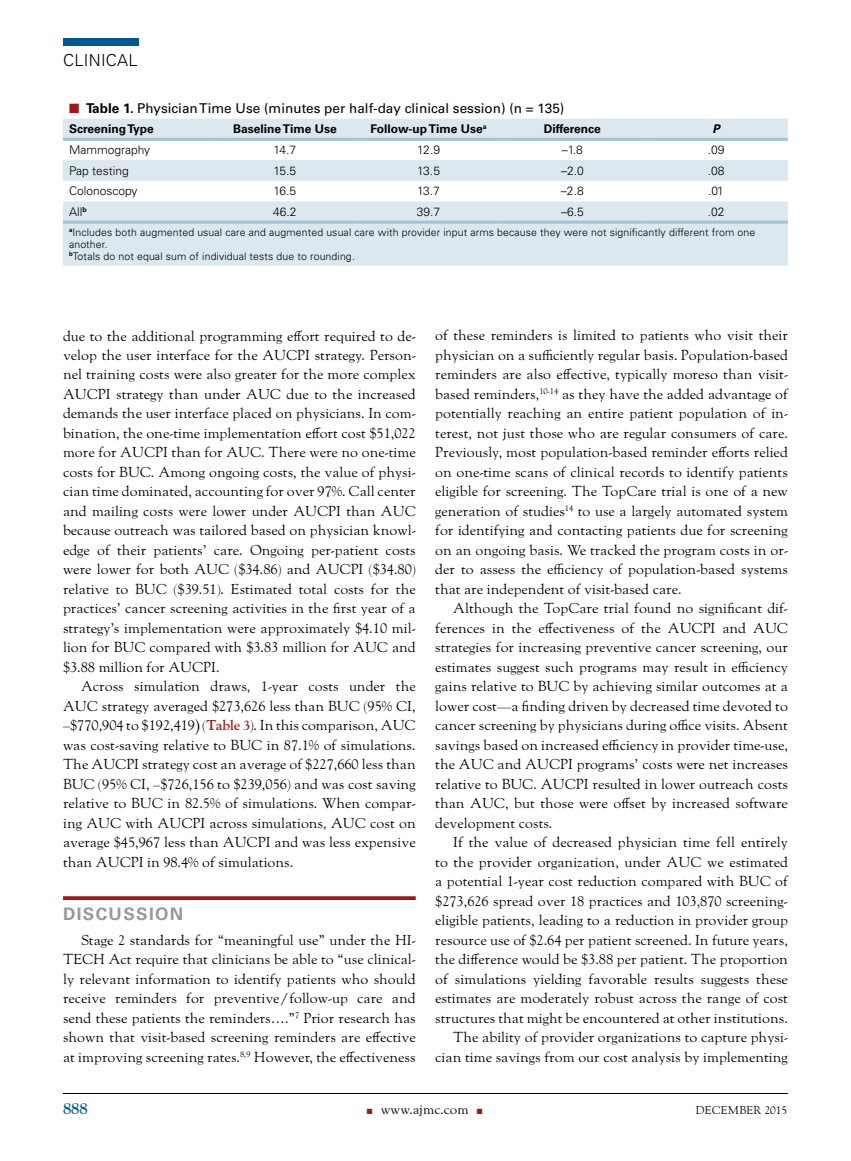
<style>
.page{position:relative;width:851px;height:1161px;background:#fff}
.page>*{position:absolute;margin:0;border:0;box-sizing:border-box;transform-origin:0 0}
.t1{font:700 17.25px "Univers LT Std";letter-spacing:.075em;color:#999}
.t2{font:300 16.5px "Univers LT Std";letter-spacing:.02em;color:#000}
.t3{font:700 16.5px "LTC Goudy Oldstyle Pro";color:#005890}
.t4{font:14.25px/19.5px "LTC Goudy Oldstyle Pro";color:#000;text-align:justify}
.t5{font:13.5px "Univers LT Std";color:#000}
.t6{font:13.5px "LTC Goudy Oldstyle Pro";color:#000}
.t7{font:300 12px "Univers LT Std";color:#000}
.t8{font:700 12px "Univers LT Std";color:#000}
.t9{font:italic 700 12px "Univers LT Std";color:#000}
.t10{font:11.25px "LTC Goudy Oldstyle Pro";letter-spacing:.02em;color:#000}
.t11{font:300 10.5px/12px "Univers LT Std";letter-spacing:.01em;color:#000}
.s1{color:#a51617}
.s2{font-weight:700}
.s3{font-weight:700;color:#a51617}
</style>
<div class="page">
<hr style="left:63px;top:1093px;width:725px;height:1px;background:#000">
<div style="left:63px;top:39px;width:76px;height:7px;background:#005890"></div>
<svg style="left:63px;top:896px;width:353px;height:4px"></svg>
<svg style="left:63px;top:119px;width:725px;height:147px;fill:#dce8ef"></svg>
<hr style="left:63px;top:138px;width:150px;height:3px;background:#a2c3d4">
<hr style="left:213px;top:138px;width:144px;height:3px;background:#a2c3d4">
<hr style="left:357px;top:138px;width:143px;height:3px;background:#a2c3d4">
<hr style="left:500px;top:138px;width:144px;height:3px;background:#a2c3d4">
<hr style="left:644px;top:138px;width:143px;height:3px;background:#a2c3d4">
<hr style="left:63px;top:221px;width:150px;height:3px;background:#a2c3d4">
<hr style="left:213px;top:221px;width:144px;height:3px;background:#a2c3d4">
<hr style="left:357px;top:221px;width:143px;height:3px;background:#a2c3d4">
<hr style="left:500px;top:221px;width:144px;height:3px;background:#a2c3d4">
<hr style="left:644px;top:221px;width:143px;height:3px;background:#a2c3d4">
<p class="t2" style="left:63px;top:50px;width:76px">CLINICAL</p>
<p class="t5" style="left:69px;top:100px;width:497px"><span class="s1">■</span> <span class="s2">Table 1.</span> Physician Time Use (minutes per half-day clinical session) (n = 135)</p>
<p class="t8" style="left:69px;top:122px;width:86px">Screening Type</p>
<p class="t8" style="left:233px;top:122px;width:105px">Baseline Time Use</p>
<p class="t8" style="left:370px;top:122px;width:118px">Follow-up Time Use<sup>a</sup></p>
<p class="t8" style="left:544px;top:122px;width:58px">Difference</p>
<p class="t9" style="left:712px;top:122px;width:9px">P</p>
<p class="t7" style="left:69px;top:143px;width:83px">Mammography</p>
<p class="t7" style="left:273px;top:143px;width:24px">14.7</p>
<p class="t7" style="left:417px;top:143px;width:24px">12.9</p>
<p class="t7" style="left:562px;top:143px;width:22px">–1.8</p>
<p class="t7" style="left:707px;top:143px;width:18px">.09</p>
<p class="t7" style="left:69px;top:163px;width:61px">Pap testing</p>
<p class="t7" style="left:273px;top:163px;width:24px">15.5</p>
<p class="t7" style="left:417px;top:163px;width:24px">13.5</p>
<p class="t7" style="left:561px;top:163px;width:24px">–2.0</p>
<p class="t7" style="left:707px;top:163px;width:18px">.08</p>
<p class="t7" style="left:69px;top:184px;width:70px">Colonoscopy</p>
<p class="t7" style="left:273px;top:184px;width:24px">16.5</p>
<p class="t7" style="left:417px;top:184px;width:24px">13.7</p>
<p class="t7" style="left:561px;top:184px;width:24px">–2.8</p>
<p class="t7" style="left:708px;top:184px;width:17px">.01</p>
<p class="t7" style="left:69px;top:205px;width:19px">All<sup>b</sup></p>
<p class="t7" style="left:273px;top:205px;width:25px">46.2</p>
<p class="t7" style="left:417px;top:205px;width:25px">39.7</p>
<p class="t7" style="left:561px;top:205px;width:24px">–6.5</p>
<p class="t7" style="left:707px;top:205px;width:18px">.02</p>
<p class="t11" style="left:69px;top:226px;width:687px"><sup>a</sup>Includes both augmented usual care and augmented usual care with provider input arms because they were not significantly different from one another.<br><sup>b</sup>Totals do not equal sum of individual tests due to rounding.</p>
<p class="t4" style="left:63px;top:327px;width:354px">due to the additional programming effort required to de&shy;velop the user interface for the AUCPI strategy. Person&shy;nel training costs were also greater for the more complex AUCPI strategy than under AUC due to the increased demands the user interface placed on physicians. In com&shy;bination, the one-time implementation effort cost $51,022 more for AUCPI than for AUC. There were no one-time costs for BUC. Among ongoing costs, the value of physi&shy;cian time dominated, accounting for over 97%. Call center and mailing costs were lower under AUCPI than AUC because outreach was tailored based on physician knowl&shy;edge of their patients’ care. Ongoing per-patient costs were lower for both AUC ($34.86) and AUCPI ($34.80) relative to BUC ($39.51). Estimated total costs for the practices’ cancer screening activities in the first year of a strategy’s implementation were approximately $4.10 mil&shy;lion for BUC compared with $3.83 million for AUC and $3.88 million for AUCPI.</p>
<p class="t4" style="left:63px;top:678px;width:354px;text-indent:18px">Across simulation draws, 1-year costs under the AUC strategy averaged $273,626 less than BUC (95% CI, –$770,904 to $192,419<span class="s2">)</span> (<span class="s3">Table 3</span>). In this comparison, AUC was cost-saving relative to BUC in 87.1% of simulations.<br>The AUCPI strategy cost an average of $227,660 less than BUC (95% CI, –$726,156 to $239,056) and was cost saving relative to BUC in 82.5% of simulations. When compar&shy;ing AUC with AUCPI across simulations, AUC cost on average $45,967 less than AUCPI and was less expensive than AUCPI in 98.4% of simulations.</p>
<p class="t1" style="left:63px;top:903px;width:122px">DISCUSSION</p>
<p class="t4" style="left:63px;top:931px;width:354px;text-indent:18px">Stage 2 standards for “meaningful use” under the HI-TECH Act require that clinicians be able to “use clinical&shy;ly relevant information to identify patients who should receive reminders for preventive/follow-up care and send these patients the reminders….”<sup>7</sup> Prior research has shown that visit-based screening reminders are effective at improving screening rates.<sup>8,9</sup> However, the effectiveness</p>
<p class="t4" style="left:435px;top:327px;width:354px">of these reminders is limited to patients who visit their physician on a sufficiently regular basis. Population-based reminders are also effective, typically moreso than visit&shy;based reminders,<sup>10-14</sup> as they have the added advantage of potentially reaching an entire patient population of in&shy;terest, not just those who are regular consumers of care.<br>Previously, most population-based reminder efforts relied on one-time scans of clinical records to identify patients eligible for screening. The TopCare trial is one of a new generation of studies<sup>14</sup> to use a largely automated system for identifying and contacting patients due for screening on an ongoing basis. We tracked the program costs in or&shy;der to assess the efficiency of population-based systems that are independent of visit-based care.</p>
<p class="t4" style="left:435px;top:600px;width:354px;text-indent:18px">Although the TopCare trial found no significant dif&shy;ferences in the effectiveness of the AUCPI and AUC strategies for increasing preventive cancer screening, our estimates suggest such programs may result in efficiency gains relative to BUC by achieving similar outcomes at a lower cost—a finding driven by decreased time devoted to cancer screening by physicians during office visits. Absent savings based on increased efficiency in provider time-use, the AUC and AUCPI programs’ costs were net increases relative to BUC. AUCPI resulted in lower outreach costs than AUC, but those were offset by increased software development costs.</p>
<p class="t4" style="left:435px;top:834px;width:354px;text-align:right">If the value of decreased physician time fell entirely<br>to the provider organization, under AUC we estimated a potential 1-year cost reduction compared with BUC of $273,626 spread over 18 practices and 103,870 screening&shy;eligible patients, leading to a reduction in provider group resource use of $2.64 per patient screened. In future years, the difference would be $3.88 per patient. The proportion of simulations yielding favorable results suggests these estimates are moderately robust across the range of cost structures that might be encountered at other institutions.<br>The ability of provider organizations to capture physi&shy;cian time savings from our cost analysis by implementing</p>
<p class="t3" style="left:63px;top:1100px;width:26px">888</p>
<p class="t6" style="left:367px;top:1102px;width:117px"><span class="s1">■</span> www.ajmc.com <span class="s1">■</span></p>
<p class="t10" style="left:695px;top:1104px;width:93px">DECEMBER 2015</p>
</div>
